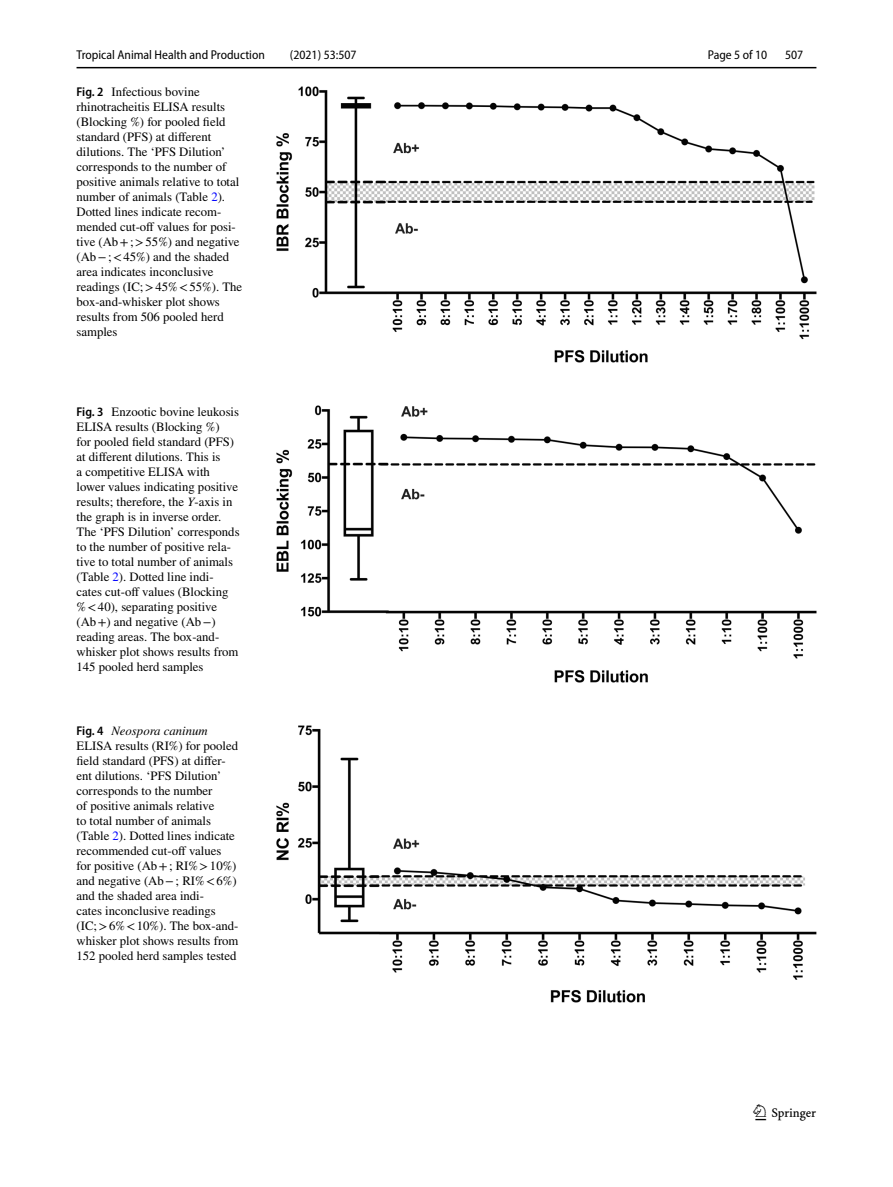
<style>
.page{position:relative;width:893px;height:1187px;background:#fff}
.page>*{position:absolute;margin:0;border:0;box-sizing:border-box;transform-origin:0 0}
.t1{font:22.5px "Springnew Regular 3";color:#000}
.t2{font:12.75px/15px "STIX";color:#000}
.t3{font:semi-condensed 12.75px "Myriad Pro";color:#000}
.s1{font-family:"Myriad Pro";font-weight:600;font-stretch:semi-condensed}
.s2{color:#00f}
.s3{font-style:italic}
</style>
<div class="page">
<hr style="left:77px;top:67px;width:739px;height:1px;background:#000">
<img style="left:276px;top:87px;width:540px;height:275px">
<img style="left:276px;top:406px;width:540px;height:276px">
<img style="left:276px;top:725px;width:540px;height:277px">
<p class="t3" style="left:77px;top:48px;width:190px">Tropical Animal Health and Production</p>
<p class="t3" style="left:290px;top:48px;width:68px">(2021) 53:507</p>
<p class="t2" style="left:77px;top:85px;width:167px"><span class="s1">Fig. 2</span> Infectious bovine rhinotracheitis ELISA results (Blocking %) for pooled field standard (PFS) at different dilutions. The ‘PFS Dilution’ corresponds to the number of positive animals relative to total number of animals (Table <span class="s2">2</span>).<br>Dotted lines indicate recom&shy;mended cut-off values for posi&shy;tive (Ab+;&gt;55%) and negative (Ab−;&lt;45%) and the shaded area indicates inconclusive readings (IC;&gt;45%&lt;55%). The box-and-whisker plot shows results from 506 pooled herd samples</p>
<p class="t2" style="left:77px;top:404px;width:165px"><span class="s1">Fig. 3</span> Enzootic bovine leukosis<br>ELISA results (Blocking %)<br>for pooled field standard (PFS) at different dilutions. This is<br>a competitive ELISA with lower values indicating positive results; therefore, the <span class="s3">Y</span>-axis in the graph is in inverse order.<br>The ‘PFS Dilution’ corresponds to the number of positive rela&shy;tive to total number of animals (Table <span class="s2">2</span>). Dotted line indi&shy;cates cut-off values (Blocking %&lt;40), separating positive (Ab+) and negative (Ab−) reading areas. The box-and&shy;whisker plot shows results from<br>145 pooled herd samples</p>
<p class="t2" style="left:77px;top:723px;width:163px"><span class="s1">Fig. 4</span> <span class="s3">Neospora caninum<br></span>ELISA results (RI%) for pooled field standard (PFS) at differ&shy;ent dilutions. ‘PFS Dilution’ corresponds to the number<br>of positive animals relative<br>to total number of animals (Table <span class="s2">2</span>). Dotted lines indicate recommended cut-off values for positive (Ab+; RI%&gt;10%) and negative (Ab−; RI%&lt;6%) and the shaded area indi-<br>cates inconclusive readings (IC;&gt;6%&lt;10%). The box-and&shy;whisker plot shows results from<br>152 pooled herd samples tested</p>
<p class="t3" style="left:708px;top:48px;width:61px">Page 5 of 10</p>
<p class="t3" style="left:785px;top:48px;width:20px">507</p>
<h1 class="t1" style="left:755px;top:1104px;width:62px">1 3</h1>
</div>
